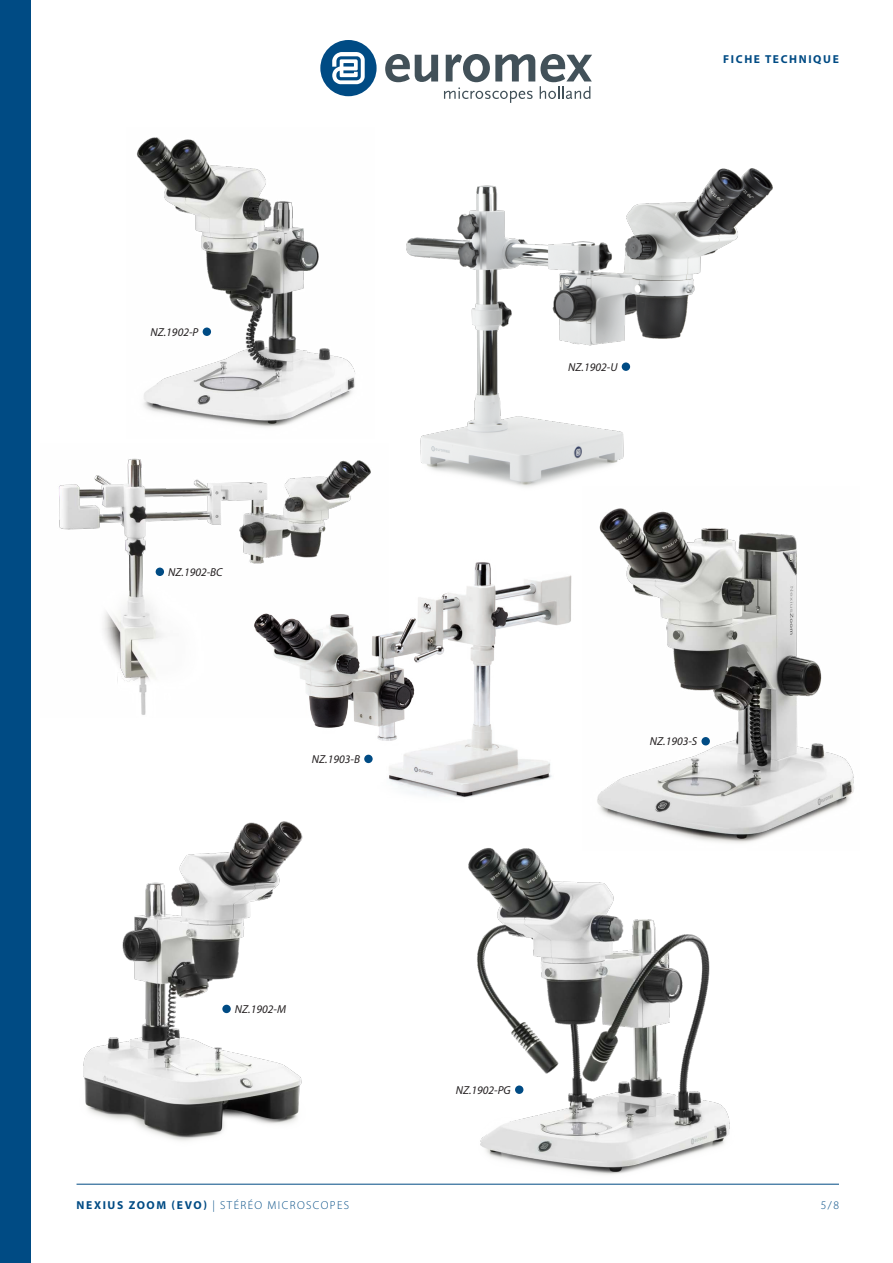
<style>
.page{position:relative;width:893px;height:1263px;background:#fff}
.page>*{position:absolute;margin:0;border:0;box-sizing:border-box;transform-origin:0 0}
.j_onderschrift{font:italic 11.55px "Myriad Pro";color:#231f20}
.t1{font:300 11.55px "Myriad Pro";letter-spacing:.12em;color:#004b84}
.j_bolletjes{font:italic 11.55px "Myriad Pro";color:#231f20}
.t2{font:700 11.55px "Myriad Pro";letter-spacing:.14em;color:#004b84}
.s1{font-weight:700}
</style>
<div class="page">
<svg style="left:320px;top:40px;width:57px;height:56px"></svg>
<svg style="left:385px;top:54px;width:53px;height:28px"></svg>
<svg style="left:444px;top:54px;width:148px;height:49px"></svg>
<div style="left:0;top:0;width:30px;height:1263px;background:#004b84"></div>
<hr style="left:77px;top:1184px;width:762px;height:1px;background:#004b84">
<img style="left:597px;top:508px;width:257px;height:334px">
<img style="left:59px;top:458px;width:312px;height:257px">
<img style="left:249px;top:554px;width:323px;height:244px">
<img style="left:406px;top:168px;width:367px;height:319px">
<div style="left:364px;top:755px;width:9px;height:8px;background:#004b84;border-radius:50%"></div>
<div style="left:156px;top:568px;width:8px;height:8px;background:#004b84;border-radius:50%"></div>
<div style="left:701px;top:737px;width:9px;height:8px;background:#004b84;border-radius:50%"></div>
<img style="left:137px;top:137px;width:218px;height:290px">
<img style="left:83px;top:821px;width:220px;height:320px">
<img style="left:449px;top:826px;width:299px;height:359px">
<div style="left:222px;top:1005px;width:9px;height:8px;background:#004b84;border-radius:50%"></div>
<div style="left:515px;top:1085px;width:8px;height:9px;background:#004b84;border-radius:50%"></div>
<div style="left:203px;top:327px;width:8px;height:9px;background:#004b84;border-radius:50%"></div>
<div style="left:622px;top:362px;width:8px;height:9px;background:#004b84;border-radius:50%"></div>
<p class="t2" style="left:723px;top:51px;width:117px">FICHE TECHNIQUE</p>
<p class="j_onderschrift" style="left:151px;top:325px;width:49px">NZ.1902-P</p>
<p class="j_onderschrift" style="left:168px;top:565px;width:56px">NZ.1902-BC</p>
<p class="j_onderschrift" style="left:312px;top:752px;width:50px">NZ.1903-B</p>
<p class="j_onderschrift" style="left:568px;top:360px;width:51px">NZ.1902-U</p>
<p class="j_onderschrift" style="left:650px;top:734px;width:49px">NZ.1903-S</p>
<p class="j_bolletjes" style="left:235px;top:1002px;width:53px">NZ.1902-M</p>
<p class="t1" style="left:77px;top:1198px;width:274px"><span class="s1">NEXIUS ZOOM (EVO)</span> | STÉRÉO MICROSCOPES</p>
<p class="j_bolletjes" style="left:456px;top:1083px;width:57px">NZ.1902-PG</p>
<p class="t1" style="left:821px;top:1198px;width:20px">5/8</p>
</div>
